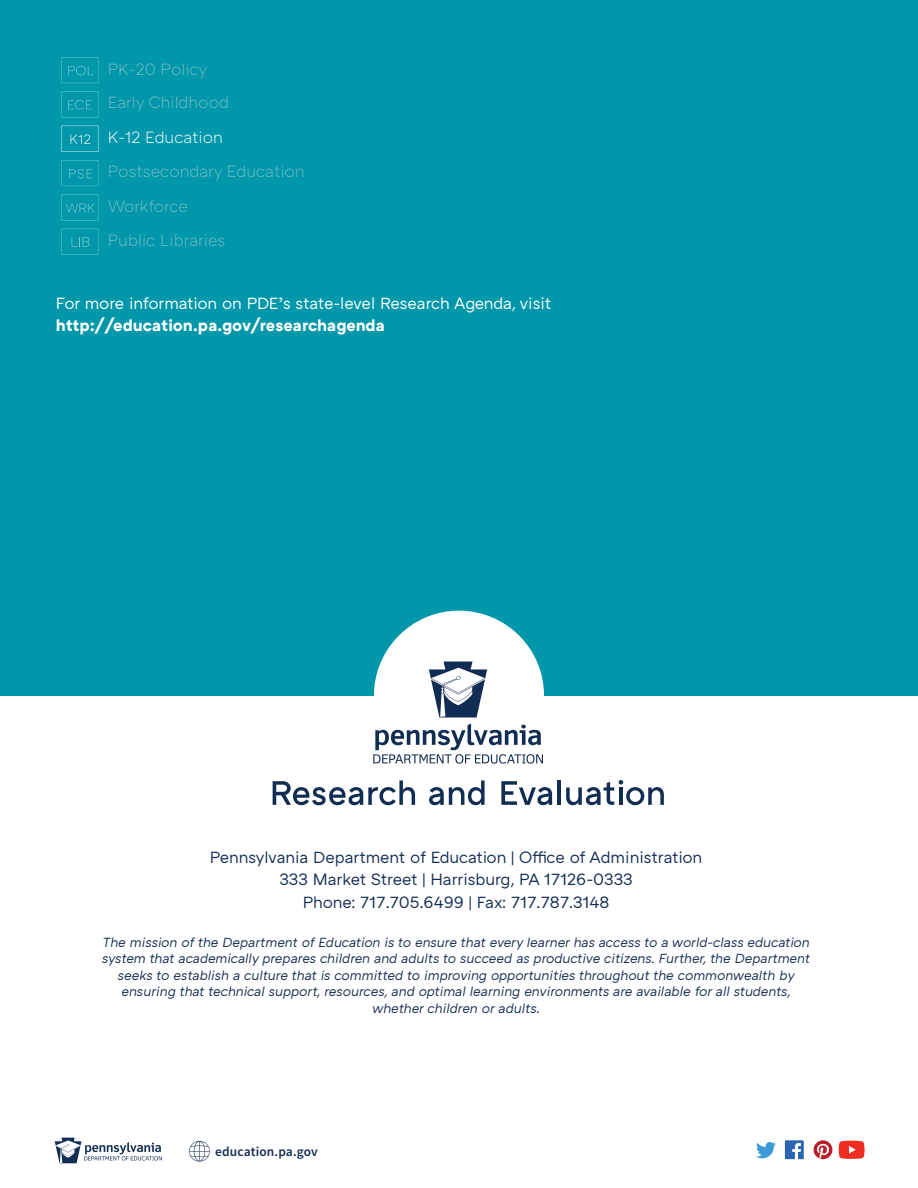
<style>
.page{position:relative;width:918px;height:1188px;background:#fff}
.page>*{position:absolute;margin:0;border:0;box-sizing:border-box;transform-origin:0 0}
.t1{font:16.5px/22.5px "ATC Arquette";letter-spacing:-.005em;color:#122d53;text-align:center}
.t2{font:16.5px/22.5px "ATC Arquette";letter-spacing:-.025em;color:#fff}
.t3{font:300 16.5px/34px "ATC Arquette";color:#78bac7}
.t4{font:italic 13.5px/16.5px "ATC Arquette";letter-spacing:-.01em;color:#122d53;text-align:center}
.t5{font:600 13.35px "Source Sans Pro";letter-spacing:.01em;color:#122d53}
.s1{color:#fff}
.s2{font-weight:700}
</style>
<div class="page">
<div style="left:0;top:0;width:918px;height:695px;background:#0097aa"></div>
<div style="left:374px;top:611px;width:170px;height:170px;background:#fff;border-radius:50%"></div>
<svg style="left:62px;top:194px;width:36px;height:27px"></svg>
<svg style="left:62px;top:57px;width:36px;height:26px"></svg>
<svg style="left:62px;top:91px;width:36px;height:19px"></svg>
<svg style="left:62px;top:126px;width:36px;height:26px"></svg>
<svg style="left:62px;top:160px;width:36px;height:26px"></svg>
<svg style="left:62px;top:229px;width:36px;height:26px"></svg>
<hr style="left:557px;top:780px;width:4px;height:25px;background:#122d53">
<svg style="left:273px;top:780px;width:142px;height:25px"></svg>
<svg style="left:429px;top:780px;width:56px;height:25px"></svg>
<svg style="left:501px;top:781px;width:51px;height:24px"></svg>
<svg style="left:566px;top:780px;width:98px;height:25px"></svg>
<svg style="left:373px;top:662px;width:170px;height:102px"></svg>
<svg style="left:189px;top:1141px;width:21px;height:21px"></svg>
<svg style="left:55px;top:1138px;width:107px;height:25px"></svg>
<svg style="left:756px;top:1142px;width:20px;height:16px"></svg>
<svg style="left:785px;top:1140px;width:19px;height:19px"></svg>
<svg style="left:814px;top:1140px;width:18px;height:19px"></svg>
<svg style="left:839px;top:1141px;width:26px;height:18px"></svg>
<p class="t3" style="left:108px;top:53px;width:198px">PK-20 Policy<br>Early Childhood<br><span class="s1">K-12 Education<br></span>Postsecondary Education<br>Workforce<br>Public Libraries</p>
<p class="t2" style="left:56px;top:292px;width:497px">For more information on PDE’s state-level Research Agenda, visit <span class="s2">http://education.pa.gov/researchagenda</span></p>
<p class="t1" style="left:210px;top:846px;width:494px">Pennsylvania Department of Education | Office of Administration<br>333 Market Street | Harrisburg, PA 17126-0333<br>Phone: 717.705.6499 | Fax: 717.787.3148</p>
<p class="t4" style="left:102px;top:934px;width:709px">The mission of the Department of Education is to ensure that every learner has access to a world-class education system that academically prepares children and adults to succeed as productive citizens. Further, the Department seeks to establish a culture that is committed to improving opportunities throughout the commonwealth by ensuring that technical support, resources, and optimal learning environments are available for all students, whether children or adults.</p>
<p class="t5" style="left:215px;top:1143px;width:104px">education.pa.gov</p>
</div>
